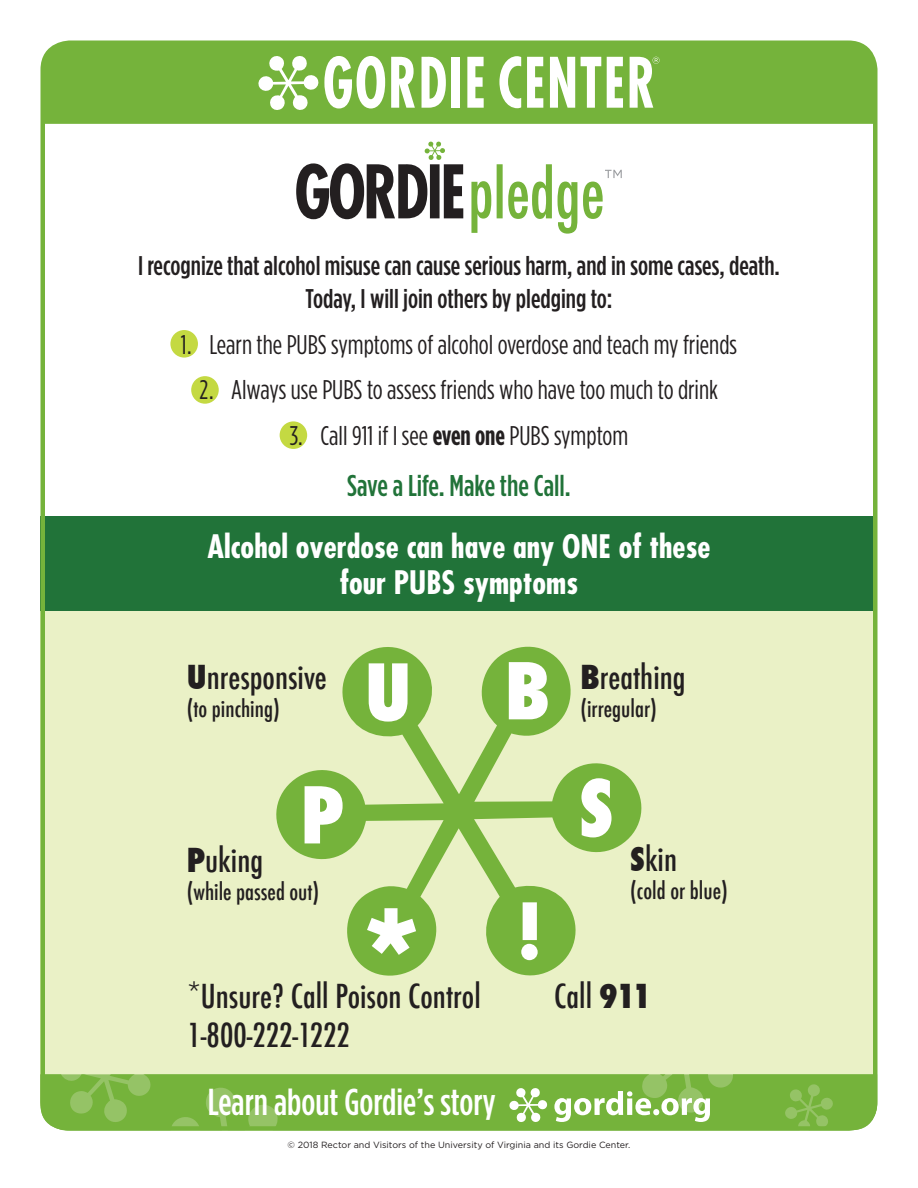
<style>
.page{position:relative;width:918px;height:1188px;background:#fff}
.page>*{position:absolute;margin:0;border:0;box-sizing:border-box;transform-origin:0 0}
.t1{font:500 37.5px "Gotham Condensed";color:#fff}
.t2{font:500 condensed 32.25px "Futura";color:#231f20}
.t3{font:700 condensed 31.5px/36px "Futura";color:#fff;text-align:center}
.t4{font:500 30px "Gotham Condensed";color:#217339}
.t5{font:27px "Gotham Condensed";color:#231f20}
.t6{font:500 27px/32.4px "Gotham Condensed";color:#231f20;text-align:center}
.t7{font:500 condensed 22.8px "Futura";color:#231f20}
.t8{font:9px "Gotham";color:#231f20}
.s1{font-weight:700}
.s2{font-weight:800}
</style>
<div class="page">
<div style="left:170px;top:330px;width:28px;height:28px;background:#c4d942;border-radius:50%"></div>
<div style="left:191px;top:376px;width:28px;height:28px;background:#c4d942;border-radius:50%"></div>
<div style="left:280px;top:421px;width:27px;height:28px;background:#c4d942;border-radius:50%"></div>
<div style="left:40px;top:520px;width:838px;height:586px;background:#eaf1c6"></div>
<svg style="left:41px;top:1074px;width:832px;height:55px;fill:#75b33b"></svg>
<svg style="left:509px;top:1087px;width:39px;height:36px"></svg>
<svg style="left:554px;top:1091px;width:156px;height:31px"></svg>
<svg style="left:276px;top:646px;width:366px;height:330px"></svg>
<svg style="left:305px;top:786px;width:38px;height:57px"></svg>
<svg style="left:369px;top:663px;width:39px;height:59px"></svg>
<svg style="left:509px;top:662px;width:39px;height:57px"></svg>
<svg style="left:581px;top:778px;width:31px;height:59px"></svg>
<svg style="left:367px;top:908px;width:49px;height:47px"></svg>
<svg style="left:521px;top:902px;width:17px;height:58px"></svg>
<div style="left:40px;top:516px;width:838px;height:95px;background:#217339"></div>
<div style="left:45px;top:45px;width:828px;height:79px;background:#75b33b"></div>
<svg style="left:391px;top:57px;width:24px;height:51px"></svg>
<svg style="left:422px;top:54px;width:24px;height:54px"></svg>
<div style="left:452px;top:57px;width:8px;height:51px;background:#fff"></div>
<svg style="left:467px;top:57px;width:17px;height:51px"></svg>
<svg style="left:499px;top:56px;width:22px;height:52px"></svg>
<svg style="left:527px;top:57px;width:16px;height:51px"></svg>
<svg style="left:550px;top:57px;width:25px;height:51px"></svg>
<svg style="left:581px;top:57px;width:20px;height:51px"></svg>
<svg style="left:607px;top:57px;width:16px;height:51px"></svg>
<svg style="left:257px;top:55px;width:128px;height:56px"></svg>
<svg style="left:630px;top:57px;width:30px;height:51px"></svg>
<svg style="left:497px;top:164px;width:125px;height:70px"></svg>
<svg style="left:296px;top:141px;width:167px;height:78px"></svg>
<svg style="left:471px;top:181px;width:20px;height:52px"></svg>
<div style="left:40px;top:40px;width:838px;height:1091px;border:4px solid #75b33b;border-radius:27px"></div>
<p class="t6" style="left:138px;top:249px;width:643px">I recognize that alcohol misuse can cause serious harm, and in some cases, death.<br>Today, I will join others by pledging to:</p>
<p class="t5" style="left:181px;top:329px;width:558px">1. Learn the PUBS symptoms of alcohol overdose and teach my friends</p>
<p class="t5" style="left:200px;top:375px;width:520px">2. Always use PUBS to assess friends who have too much to drink</p>
<p class="t5" style="left:290px;top:420px;width:340px">3. Call 911 if I see <span class="s1">even one</span> PUBS symptom</p>
<p class="t4" style="left:347px;top:468px;width:225px">Save a Life. Make the Call.</p>
<p class="t3" style="left:207px;top:528px;width:505px">Alcohol overdose can have any ONE of these four PUBS symptoms</p>
<p class="t2" style="left:187px;top:657px;width:141px"><span class="s2">U</span>nresponsive</p>
<p class="t7" style="left:187px;top:694px;width:94px">(to pinching)</p>
<p class="t2" style="left:187px;top:840px;width:78px"><span class="s2">P</span>uking</p>
<p class="t7" style="left:187px;top:877px;width:134px">(while passed out)</p>
<p class="t2" style="left:580px;top:657px;width:107px"><span class="s2">B</span>reathing</p>
<p class="t7" style="left:580px;top:694px;width:78px">(irregular)</p>
<p class="t2" style="left:630px;top:839px;width:48px"><span class="s2">S</span>kin</p>
<p class="t7" style="left:630px;top:876px;width:99px">(cold or blue)</p>
<p class="t2" style="left:188px;top:975px;width:295px">*Unsure? Call Poison Control</p>
<p class="t2" style="left:554px;top:975px;width:99px">Call <span class="s2">911</span></p>
<p class="t2" style="left:188px;top:1014px;width:164px">1-800-222-1222</p>
<h1 class="t1" style="left:208px;top:1080px;width:290px">Learn about Gordie’s story</h1>
<p class="t8" style="left:288px;top:1139px;width:344px">© 2018 Rector and Visitors of the University of Virginia and its Gordie Center.</p>
</div>
